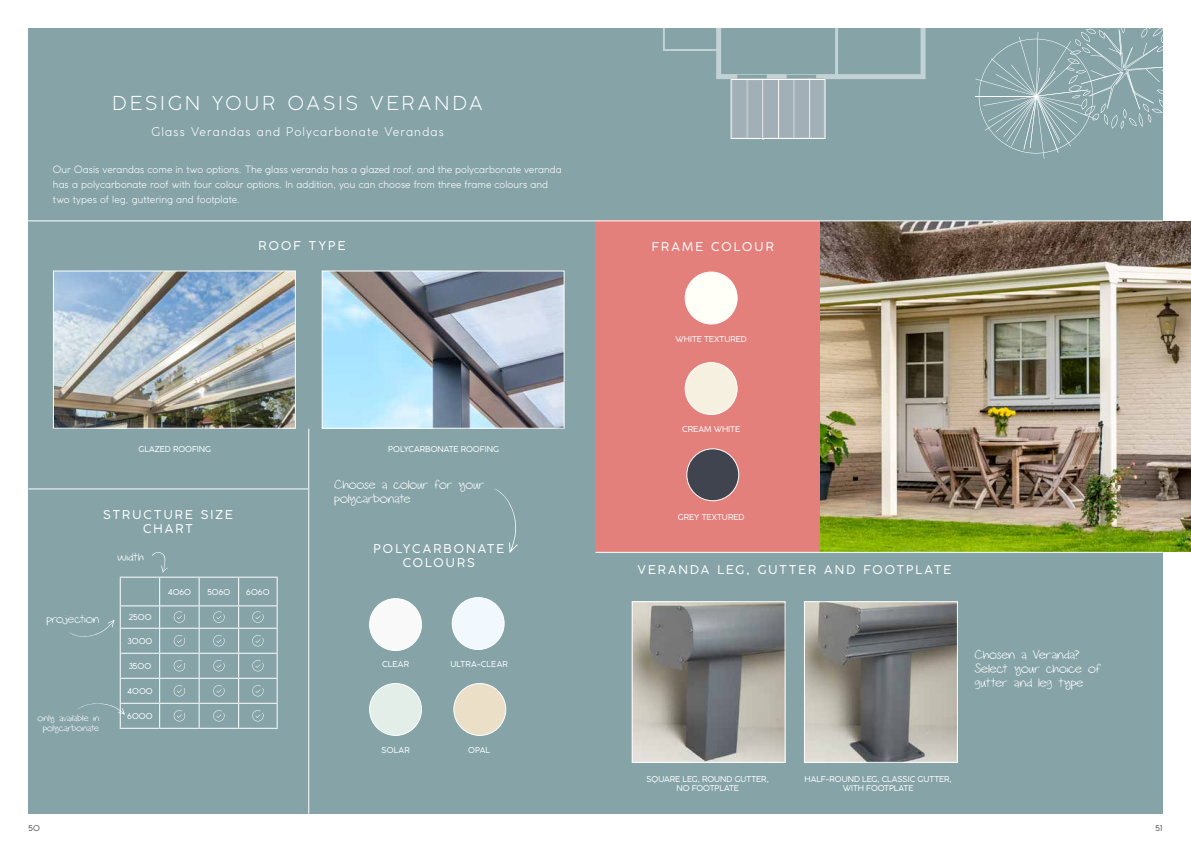
<style>
.page{position:relative;width:1191px;height:842px;background:#fff}
.page>*{position:absolute;margin:0;border:0;box-sizing:border-box;transform-origin:0 0}
.t1{font:300 19px "Coco Gothic";letter-spacing:.17em;color:#fff}
.t2{font:15px/14px "Sketch";letter-spacing:.01em;color:#fff}
.t3{font:14px "Sketch";letter-spacing:.015em;color:#fff}
.t4{font:12px/14.4px "Coco Gothic";letter-spacing:.17em;color:#fff;text-align:center}
.t5{font:300 12px "Coco Gothic";letter-spacing:.095em;color:#fff}
.t6{font:11px/10px "Sketch";letter-spacing:.01em;color:#fff;text-align:center}
.t7{font:300 10px/15px "Coco Gothic";letter-spacing:.005em;color:#fff}
.t8{font:8px/9.6px "Coco Gothic";color:#fff;text-align:center}
.t9{font:8px "Coco Gothic";color:#575756}
</style>
<div class="page">
<div style="left:28px;top:28px;width:1134px;height:786px;background:#86a4a8"></div>
<img style="left:55px;top:272px;width:239px;height:155px">
<div style="left:53px;top:270px;width:243px;height:159px;border:1px solid #fff"></div>
<div style="left:595px;top:220px;width:225px;height:332px;background:#e4807c"></div>
<img style="left:633px;top:603px;width:150px;height:158px">
<div style="left:631px;top:601px;width:154px;height:162px;border:1px solid #fff"></div>
<img style="left:806px;top:603px;width:150px;height:158px">
<div style="left:804px;top:601px;width:154px;height:162px;border:1px solid #fff"></div>
<img style="left:820px;top:221px;width:371px;height:331px">
<svg style="left:975px;top:28px;width:188px;height:131px"></svg>
<hr style="left:0;top:220px;width:1162px;height:1px;background:#fff">
<div style="left:369px;top:599px;width:52px;height:51px;background:#f9f9f9;border-radius:50%"></div>
<div style="left:369px;top:598px;width:53px;height:53px;border:1px solid #fff;border-radius:50%"></div>
<div style="left:452px;top:598px;width:52px;height:51px;background:#f1f9fe;border-radius:50%"></div>
<div style="left:452px;top:597px;width:52px;height:53px;border:1px solid #fff;border-radius:50%"></div>
<div style="left:369px;top:683px;width:52px;height:52px;background:#e4eee9;border-radius:50%"></div>
<div style="left:369px;top:683px;width:53px;height:53px;border:1px solid #fff;border-radius:50%"></div>
<div style="left:454px;top:683px;width:52px;height:52px;background:#ebe0c7;border-radius:50%"></div>
<div style="left:453px;top:683px;width:53px;height:53px;border:1px solid #fff;border-radius:50%"></div>
<svg style="left:494px;top:488px;width:23px;height:65px"></svg>
<img style="left:324px;top:272px;width:238px;height:155px">
<div style="left:322px;top:270px;width:242px;height:159px;border:1px solid #fff"></div>
<hr style="left:595px;top:552px;width:567px;height:1px;background:#fff">
<hr style="left:120px;top:577px;width:40px;height:1px;background:#fff">
<hr style="left:160px;top:577px;width:39px;height:1px;background:#fff">
<hr style="left:199px;top:577px;width:40px;height:1px;background:#fff">
<hr style="left:239px;top:577px;width:39px;height:1px;background:#fff">
<hr style="left:120px;top:605px;width:40px;height:1px;background:#fff">
<hr style="left:160px;top:605px;width:39px;height:1px;background:#fff">
<hr style="left:199px;top:605px;width:40px;height:1px;background:#fff">
<hr style="left:239px;top:605px;width:39px;height:1px;background:#fff">
<hr style="left:120px;top:628px;width:40px;height:1px;background:#fff">
<hr style="left:160px;top:628px;width:39px;height:1px;background:#fff">
<hr style="left:199px;top:628px;width:40px;height:1px;background:#fff">
<hr style="left:239px;top:628px;width:39px;height:1px;background:#fff">
<hr style="left:120px;top:653px;width:40px;height:1px;background:#fff">
<hr style="left:160px;top:653px;width:39px;height:1px;background:#fff">
<hr style="left:199px;top:653px;width:40px;height:1px;background:#fff">
<hr style="left:239px;top:653px;width:39px;height:1px;background:#fff">
<hr style="left:120px;top:678px;width:40px;height:1px;background:#fff">
<hr style="left:160px;top:678px;width:39px;height:1px;background:#fff">
<hr style="left:199px;top:678px;width:40px;height:1px;background:#fff">
<hr style="left:239px;top:678px;width:39px;height:1px;background:#fff">
<hr style="left:120px;top:703px;width:40px;height:1px;background:#fff">
<hr style="left:160px;top:703px;width:39px;height:1px;background:#fff">
<svg style="left:159px;top:578px;width:1px;height:150px"></svg>
<hr style="left:199px;top:703px;width:40px;height:1px;background:#fff">
<svg style="left:199px;top:578px;width:1px;height:150px"></svg>
<hr style="left:239px;top:703px;width:39px;height:1px;background:#fff">
<svg style="left:238px;top:578px;width:1px;height:150px"></svg>
<svg style="left:277px;top:578px;width:1px;height:150px"></svg>
<hr style="left:120px;top:728px;width:40px;height:1px;background:#fff">
<hr style="left:160px;top:728px;width:39px;height:1px;background:#fff">
<hr style="left:199px;top:728px;width:40px;height:1px;background:#fff">
<hr style="left:239px;top:728px;width:39px;height:1px;background:#fff">
<svg style="left:174px;top:611px;width:11px;height:12px"></svg>
<svg style="left:213px;top:611px;width:11px;height:12px"></svg>
<svg style="left:252px;top:611px;width:11px;height:12px"></svg>
<svg style="left:174px;top:635px;width:11px;height:11px"></svg>
<svg style="left:213px;top:635px;width:11px;height:11px"></svg>
<svg style="left:252px;top:635px;width:11px;height:11px"></svg>
<svg style="left:174px;top:660px;width:11px;height:11px"></svg>
<svg style="left:213px;top:660px;width:11px;height:11px"></svg>
<svg style="left:252px;top:660px;width:11px;height:11px"></svg>
<svg style="left:174px;top:685px;width:11px;height:11px"></svg>
<svg style="left:213px;top:685px;width:11px;height:11px"></svg>
<svg style="left:252px;top:685px;width:11px;height:11px"></svg>
<svg style="left:174px;top:710px;width:11px;height:11px"></svg>
<svg style="left:213px;top:710px;width:11px;height:11px"></svg>
<svg style="left:252px;top:710px;width:11px;height:11px"></svg>
<svg style="left:152px;top:552px;width:16px;height:20px"></svg>
<svg style="left:69px;top:578px;width:56px;height:150px"></svg>
<hr style="left:308px;top:429px;width:1px;height:385px;background:#fff">
<hr style="left:28px;top:488px;width:280px;height:1px;background:#fff">
<div style="left:685px;top:272px;width:52px;height:52px;background:#fffef7;border-radius:50%"></div>
<div style="left:684px;top:272px;width:53px;height:52px;border:1px solid #fff;border-radius:50%"></div>
<div style="left:687px;top:449px;width:51px;height:52px;background:#40444e;border-radius:50%"></div>
<div style="left:686px;top:448px;width:53px;height:53px;border:1px solid #fff;border-radius:50%"></div>
<div style="left:685px;top:363px;width:52px;height:51px;background:#f5f0e0;border-radius:50%"></div>
<div style="left:684px;top:362px;width:53px;height:53px;border:1px solid #fff;border-radius:50%"></div>
<svg style="left:663px;top:28px;width:262px;height:51px"></svg>
<div style="left:732px;top:80px;width:15px;height:58px;background:#a0b0b6"></div>
<div style="left:732px;top:79px;width:15px;height:59px;border:1px solid #afb6bd"></div>
<hr style="left:747px;top:79px;width:1px;height:60px;background:#fff">
<div style="left:748px;top:81px;width:15px;height:58px;background:#a0b0b6"></div>
<hr style="left:762px;top:80px;width:1px;height:60px;background:#fff">
<div style="left:763px;top:80px;width:15px;height:58px;background:#a0b0b6"></div>
<div style="left:763px;top:79px;width:15px;height:59px;border:1px solid #afb6bd"></div>
<hr style="left:778px;top:79px;width:1px;height:60px;background:#fff">
<div style="left:779px;top:80px;width:15px;height:58px;background:#a0b0b6"></div>
<div style="left:779px;top:79px;width:15px;height:59px;border:1px solid #afb6bd"></div>
<hr style="left:793px;top:79px;width:1px;height:60px;background:#fff">
<div style="left:794px;top:79px;width:16px;height:59px;background:#a0b0b6"></div>
<div style="left:794px;top:78px;width:16px;height:60px;border:1px solid #afb6bd"></div>
<hr style="left:809px;top:78px;width:1px;height:61px;background:#fff">
<div style="left:810px;top:79px;width:14px;height:59px;background:#a0b0b6"></div>
<div style="left:810px;top:78px;width:14px;height:60px;border:1px solid #afb6bd"></div>
<div style="left:730px;top:79px;width:95px;height:60px;border:1px solid #fff"></div>
<h1 class="t1" style="left:113px;top:90px;width:372px">DESIGN YOUR OASIS VERANDA</h1>
<p class="t5" style="left:151px;top:123px;width:294px">Glass Verandas and Polycarbonate Verandas</p>
<p class="t7" style="left:53px;top:162px;width:510px">Our Oasis verandas come in two options. The glass veranda has a glazed roof, and the polycarbonate veranda has a polycarbonate roof with four colour options. In addition, you can choose from three frame colours and two types of leg, guttering and footplate.</p>
<p class="t4" style="left:258px;top:238px;width:88px">ROOF TYPE</p>
<p class="t4" style="left:652px;top:239px;width:123px">FRAME COLOUR</p>
<p class="t8" style="left:675px;top:334px;width:73px">WHITE TEXTURED</p>
<p class="t8" style="left:139px;top:444px;width:74px">GLAZED ROOFING</p>
<p class="t4" style="left:103px;top:507px;width:131px">STRUCTURE SIZE<br>CHART</p>
<h3 class="t3" style="left:47px;top:614px;width:54px">projection</h3>
<p class="t6" style="left:38px;top:714px;width:63px">only available in polycarbonate</p>
<h3 class="t3" style="left:118px;top:552px;width:28px">width</h3>
<p class="t8" style="left:128px;top:612px;width:25px">2500</p>
<p class="t8" style="left:128px;top:636px;width:26px">3000</p>
<p class="t8" style="left:129px;top:661px;width:24px">3500</p>
<p class="t8" style="left:127px;top:686px;width:27px">4000</p>
<p class="t8" style="left:127px;top:711px;width:27px">6000</p>
<p class="t8" style="left:168px;top:587px;width:25px">4060</p>
<p class="t8" style="left:207px;top:587px;width:25px">5060</p>
<p class="t8" style="left:246px;top:587px;width:25px">6060</p>
<p class="t8" style="left:388px;top:444px;width:112px">POLYCARBONATE ROOFING</p>
<h2 class="t2" style="left:334px;top:479px;width:151px">Choose a colour for your polycarbonate</h2>
<p class="t4" style="left:373px;top:541px;width:132px">POLYCARBONATE<br>COLOURS</p>
<p class="t8" style="left:382px;top:659px;width:28px">CLEAR</p>
<p class="t8" style="left:450px;top:659px;width:59px">ULTRA-CLEAR</p>
<p class="t8" style="left:381px;top:745px;width:30px">SOLAR</p>
<p class="t8" style="left:468px;top:745px;width:23px">0PAL</p>
<p class="t8" style="left:682px;top:424px;width:59px">CREAM WHITE</p>
<p class="t8" style="left:678px;top:512px;width:68px">GREY TEXTURED</p>
<p class="t4" style="left:637px;top:562px;width:315px">VERANDA LEG, GUTTER AND FOOTPLATE</p>
<h2 class="t2" style="left:975px;top:649px;width:128px">Chosen a Veranda?<br>Select your choice of gutter and leg type</h2>
<p class="t8" style="left:646px;top:774px;width:124px">SQUARE LEG, ROUND GUTTER,<br>NO FOOTPLATE</p>
<p class="t8" style="left:804px;top:774px;width:149px">HALF-ROUND LEG, CLASSIC GUTTER,<br>WITH FOOTPLATE</p>
<p class="t9" style="left:28px;top:822px;width:13px">50</p>
<p class="t9" style="left:1155px;top:822px;width:9px">51</p>
</div>
